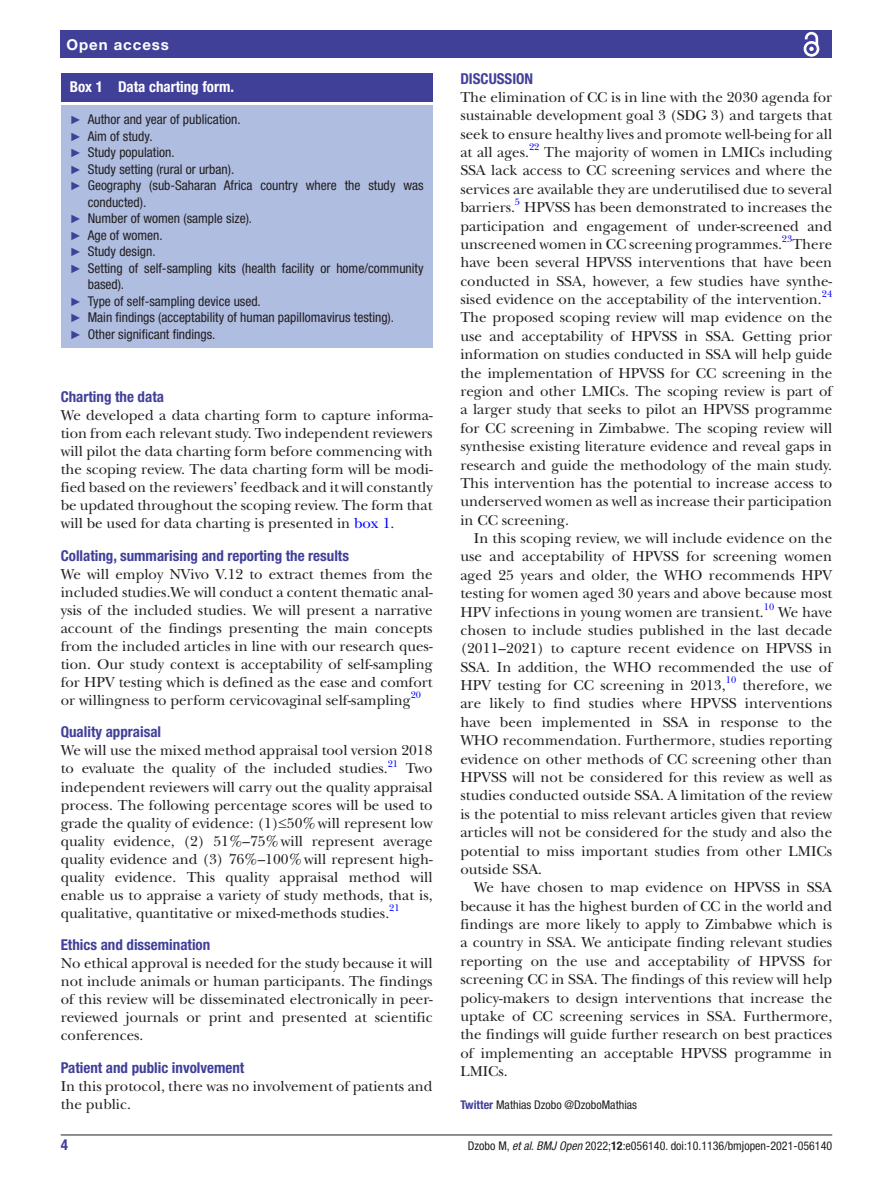
<style>
.page{position:relative;width:893px;height:1191px;background:#fff}
.page>*{position:absolute;margin:0;border:0;box-sizing:border-box;transform-origin:0 0}
.t1{font:15px/18.3px "New Baskerville";color:#231f20;text-align:justify}
.t2{font:700 condensed 15px "Helvetica Neue LT Std";color:#414099}
.t3{font:700 condensed 15px "Helvetica Neue LT Std";color:#fff}
.t4{font:700 15px "Helvetica Neue LT Std";letter-spacing:.065em;color:#fff}
.t5{font:condensed 13.5px "Helvetica Neue LT Std";color:#231f20}
.t6{font:condensed 12px "Helvetica Neue LT Std";color:#231f20}
.t7{font:9.9px "New Baskerville";color:#00f}
.s1{font-family:"Arial";font-stretch:normal;font-size:12px;color:#414099}
.s2{color:#00f}
.s3{font-weight:700;color:#414099}
.s4{font-style:italic}
.s5{font-weight:700}
</style>
<div class="page">
<hr style="left:61px;top:1134px;width:771px;height:1px;background:#231f20">
<div style="left:61px;top:31px;width:771px;height:27px;background:#414099"></div>
<svg style="left:803px;top:31px;width:17px;height:26px"></svg>
<div style="left:61px;top:73px;width:372px;height:28px;background:#414099"></div>
<div style="left:61px;top:106px;width:372px;height:242px;background:#afbde1"></div>
<p class="t4" style="left:66px;top:35px;width:104px">Open access</p>
<p class="t3" style="left:70px;top:78px;width:166px">Box 1 Data charting form.</p>
<p class="t5" style="left:70px;top:112px;width:173px"><span class="s1">►</span> Author and year of publication.</p>
<p class="t5" style="left:70px;top:128px;width:84px"><span class="s1">►</span> Aim of study.</p>
<p class="t5" style="left:70px;top:145px;width:106px"><span class="s1">►</span> Study population.</p>
<p class="t5" style="left:70px;top:161px;width:166px"><span class="s1">►</span> Study setting (rural or urban).</p>
<p class="t5" style="left:70px;top:178px;width:355px"><span class="s1">►</span> Geography (sub-Saharan Africa country where the study was</p>
<p class="t5" style="left:88px;top:194px;width:60px">conducted).</p>
<p class="t5" style="left:70px;top:211px;width:184px"><span class="s1">►</span> Number of women (sample size).</p>
<p class="t5" style="left:70px;top:227px;width:94px"><span class="s1">►</span> Age of women.</p>
<p class="t5" style="left:70px;top:244px;width:87px"><span class="s1">►</span> Study design.</p>
<p class="t5" style="left:70px;top:260px;width:355px"><span class="s1">►</span> Setting of self-sampling kits (health facility or home/community</p>
<p class="t5" style="left:88px;top:277px;width:38px">based).</p>
<p class="t5" style="left:70px;top:293px;width:193px"><span class="s1">►</span> Type of self-sampling device used.</p>
<p class="t5" style="left:70px;top:310px;width:326px"><span class="s1">►</span> Main findings (acceptability of human papillomavirus testing).</p>
<p class="t5" style="left:70px;top:326px;width:147px"><span class="s1">►</span> Other significant findings.</p>
<p class="t2" style="left:61px;top:387px;width:105px">Charting the data</p>
<p class="t1" style="left:61px;top:406px;width:373px">We developed a data charting form to capture informa&shy;tion from each relevant study. Two independent reviewers will pilot the data charting form before commencing with the scoping review. The data charting form will be modi&shy;fied based on the reviewers’ feedback and it will constantly be updated throughout the scoping review. The form that will be used for data charting is presented in <span class="s2">box 1</span>.</p>
<p class="t2" style="left:61px;top:546px;width:290px">Collating, summarising and reporting the results</p>
<p class="t1" style="left:61px;top:565px;width:373px">We will employ NVivo V.12 to extract themes from the included studies.We will conduct a content thematic anal&shy;ysis of the included studies. We will present a narrative account of the findings presenting the main concepts from the included articles in line with our research ques&shy;tion. Our study context is acceptability of self-sampling for HPV testing which is defined as the ease and comfort or willingness to perform cervicovaginal self-sampling</p>
<p class="t7" style="left:411px;top:689px;width:12px">20</p>
<p class="t2" style="left:61px;top:723px;width:102px">Quality appraisal</p>
<p class="t1" style="left:61px;top:741px;width:373px">We will use the mixed method appraisal tool version 2018 to evaluate the quality of the included studies.</p>
<p class="t7" style="left:388px;top:757px;width:12px">21</p>
<p class="t1" style="left:61px;top:759px;width:373px;text-indent:345px">Two independent reviewers will carry out the quality appraisal process. The following percentage scores will be used to grade the quality of evidence: (1)≤50%will represent low quality evidence, (2) 51%–75%will represent average quality evidence and (3) 76%–100%will represent high&shy;quality evidence. This quality appraisal method will enable us to appraise a variety of study methods, that is, qualitative, quantitative or mixed-methods studies.</p>
<p class="t7" style="left:389px;top:901px;width:12px">21</p>
<p class="t2" style="left:61px;top:936px;width:151px">Ethics and dissemination</p>
<p class="t1" style="left:61px;top:954px;width:373px">No ethical approval is needed for the study because it will not include animals or human participants. The findings of this review will be disseminated electronically in peer&shy;reviewed journals or print and presented at scientific conferences.</p>
<p class="t2" style="left:61px;top:1058px;width:185px">Patient and public involvement</p>
<p class="t1" style="left:61px;top:1077px;width:373px">In this protocol, there was no involvement of patients and the public.</p>
<p class="t2" style="left:460px;top:69px;width:74px">DISCUSSION</p>
<p class="t1" style="left:460px;top:88px;width:373px">The elimination of CC is in line with the 2030 agenda for sustainable development goal 3 (SDG 3) and targets that seek to ensure healthy lives and promote well-being for all at all ages.</p>
<p class="t7" style="left:529px;top:141px;width:12px">22</p>
<p class="t1" style="left:460px;top:143px;width:373px;text-indent:84px">The majority of women in LMICs including SSA lack access to CC screening services and where the services are available they are underutilised due to several barriers.</p>
<p class="t7" style="left:515px;top:196px;width:7px">5</p>
<p class="t1" style="left:460px;top:198px;width:373px;text-indent:64px">HPVSS has been demonstrated to increases the participation and engagement of under-screened and unscreened women in CC screening programmes.</p>
<p class="t7" style="left:782px;top:233px;width:12px">23</p>
<p class="t1" style="left:460px;top:235px;width:373px;text-indent:332px">There have been several HPVSS interventions that have been conducted in SSA, however, a few studies have synthe&shy;sised evidence on the acceptability of the intervention.</p>
<p class="t7" style="left:822px;top:288px;width:12px">24</p>
<p class="t1" style="left:460px;top:308px;width:373px">The proposed scoping review will map evidence on the use and acceptability of HPVSS in SSA. Getting prior information on studies conducted in SSA will help guide the implementation of HPVSS for CC screening in the region and other LMICs. The scoping review is part of a larger study that seeks to pilot an HPVSS programme for CC screening in Zimbabwe. The scoping review will synthesise existing literature evidence and reveal gaps in research and guide the methodology of the main study.<br>This intervention has the potential to increase access to underserved women as well as increase their participation in CC screening.</p>
<p class="t1" style="left:460px;top:529px;width:373px;text-indent:14px">In this scoping review, we will include evidence on the use and acceptability of HPVSS for screening women aged 25 years and older, the WHO recommends HPV testing for women aged 30 years and above because most HPV infections in young women are transient.</p>
<p class="t7" style="left:764px;top:601px;width:12px">10</p>
<p class="t1" style="left:460px;top:602px;width:373px;text-indent:318px">We have chosen to include studies published in the last decade (2011–2021) to capture recent evidence on HPVSS in SSA. In addition, the WHO recommended the use of HPV testing for CC screening in 2013,</p>
<p class="t7" style="left:726px;top:674px;width:12px">10</p>
<p class="t1" style="left:460px;top:676px;width:373px;text-indent:282px">therefore, we are likely to find studies where HPVSS interventions have been implemented in SSA in response to the WHO recommendation. Furthermore, studies reporting evidence on other methods of CC screening other than HPVSS will not be considered for this review as well as studies conducted outside SSA. A limitation of the review is the potential to miss relevant articles given that review articles will not be considered for the study and also the potential to miss important studies from other LMICs outside SSA.</p>
<p class="t1" style="left:460px;top:878px;width:373px;text-indent:14px">We have chosen to map evidence on HPVSS in SSA because it has the highest burden of CC in the world and findings are more likely to apply to Zimbabwe which is a country in SSA. We anticipate finding relevant studies reporting on the use and acceptability of HPVSS for screening CC in SSA. The findings of this review will help policy-makers to design interventions that increase the uptake of CC screening services in SSA. Furthermore, the findings will guide further research on best practices of implementing an acceptable HPVSS programme in LMICs.</p>
<p class="t6" style="left:460px;top:1097px;width:178px"><span class="s3">Twitter</span> Mathias Dzobo @DzoboMathias</p>
<p class="t2" style="left:61px;top:1135px;width:9px">4</p>
<p class="t6" style="left:468px;top:1138px;width:366px">Dzobo M, <span class="s4">et al</span>. <span class="s4">BMJ Open</span> 2022;<span class="s5">12</span>:e056140. doi:10.1136/bmjopen-2021-056140</p>
</div>
